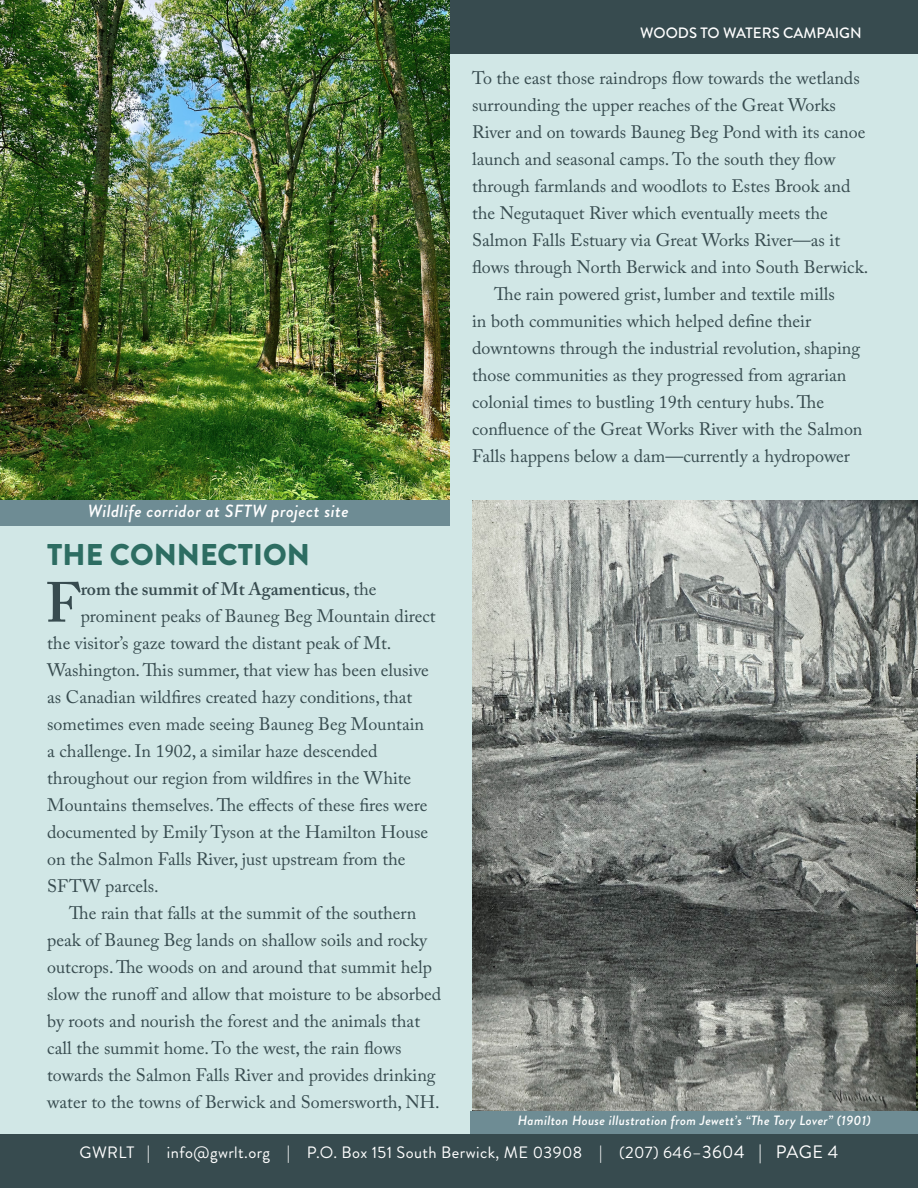
<style>
.page{position:relative;width:918px;height:1188px;background:#fff}
.page>*{position:absolute;margin:0;border:0;box-sizing:border-box;transform-origin:0 0}
.t1{font:600 55.95px "Adobe Caslon Pro";color:#374b4f}
.t2{font:900 30px "Brandon Grotesque";color:#2d6d62}
.t3{font:18px/27px "Adobe Caslon Pro";color:#374b4f}
.t4{font:600 18px "Adobe Caslon Pro";color:#374b4f}
.t5{font:italic 500 17.55px "Brandon Grotesque";letter-spacing:.025em;color:#fff}
.t6{font:16.5px "Brandon Grotesque";letter-spacing:.025em;color:#fff}
.t7{font:500 15px "Brandon Grotesque";color:#fff}
.t8{font:italic 500 13.5px "Brandon Grotesque";letter-spacing:.025em;color:#fff}
.s1{font-weight:400}
.s2{font-size:18px}
</style>
<div class="page">
<div style="left:0;top:36px;width:918px;height:1116px;background:#d1e7e6"></div>
<div style="left:0;top:1134px;width:918px;height:54px;background:#374b4f"></div>
<div style="left:0;top:0;width:918px;height:54px;background:#374b4f"></div>
<img style="left:0;top:0;width:450px;height:500px">
<div style="left:0;top:500px;width:450px;height:26px;background:#6e8c94"></div>
<img style="left:472px;top:500px;width:446px;height:611px">
<div style="left:471px;top:1111px;width:447px;height:22px;background:#6e8c94"></div>
<img style="left:916px;top:754px;width:2px;height:357px">
<p class="t7" style="left:640px;top:22px;width:223px">WOODS TO WATERS CAMPAIGN</p>
<p class="t5" style="left:88px;top:499px;width:262px">Wildlife corridor at SFTW project site</p>
<p class="t2" style="left:47px;top:534px;width:264px">THE CONNECTION</p>
<p class="t1" style="left:46px;top:570px;width:37px">F</p>
<p class="t4" style="left:81px;top:578px;width:297px">rom the summit of Mt Agamenticus<span class="s1">, the</span></p>
<p class="t3" style="left:81px;top:602px;width:356px">prominent peaks of Bauneg Beg Mountain direct</p>
<p class="t3" style="left:47px;top:629px;width:346px">the visitor’s gaze toward the distant peak of Mt.</p>
<p class="t3" style="left:47px;top:656px;width:383px">Washington. This summer, that view has been elusive</p>
<p class="t3" style="left:47px;top:683px;width:366px">as Canadian wildfires created hazy conditions, that</p>
<p class="t3" style="left:47px;top:710px;width:378px">sometimes even made seeing Bauneg Beg Mountain</p>
<p class="t3" style="left:47px;top:737px;width:332px">a challenge. In 1902, a similar haze descended</p>
<p class="t3" style="left:47px;top:764px;width:366px">throughout our region from wildfires in the White</p>
<p class="t3" style="left:47px;top:791px;width:382px">Mountains themselves. The effects of these fires were</p>
<p class="t3" style="left:47px;top:818px;width:383px">documented by Emily Tyson at the Hamilton House</p>
<p class="t3" style="left:47px;top:845px;width:360px">on the Salmon Falls River, just upstream from the</p>
<p class="t3" style="left:47px;top:872px;width:113px">SFTW parcels.</p>
<p class="t3" style="left:47px;top:899px;width:395px;text-indent:22px">The rain that falls at the summit of the southern peak of Bauneg Beg lands on shallow soils and rocky outcrops. The woods on and around that summit help slow the runoff and allow that moisture to be absorbed by roots and nourish the forest and the animals that call the summit home. To the west, the rain flows towards the Salmon Falls River and provides drinking water to the towns of Berwick and Somersworth, NH.</p>
<p class="t3" style="left:472px;top:64px;width:398px">To the east those raindrops flow towards the wetlands surrounding the upper reaches of the Great Works River and on towards Bauneg Beg Pond with its canoe launch and seasonal camps. To the south they flow through farmlands and woodlots to Estes Brook and the Negutaquet River which eventually meets the Salmon Falls Estuary via Great Works River—as it flows through North Berwick and into South Berwick.</p>
<p class="t3" style="left:472px;top:280px;width:392px;text-indent:22px">The rain powered grist, lumber and textile mills<br>in both communities which helped define their downtowns through the industrial revolution, shaping those communities as they progressed from agrarian colonial times to bustling 19th century hubs. The confluence of the Great Works River with the Salmon Falls happens below a dam—currently a hydropower</p>
<p class="t8" style="left:518px;top:1111px;width:355px">Hamilton House illustration from Jewett’s “The Tory Lover” (1901)</p>
<p class="t6" style="left:80px;top:1141px;width:760px">GWRLT | info@gwrlt.org | P.O. Box 151 South Berwick, ME 03908 | (207) 646–<span class="s2">3604 | PAGE 4</span></p>
</div>
